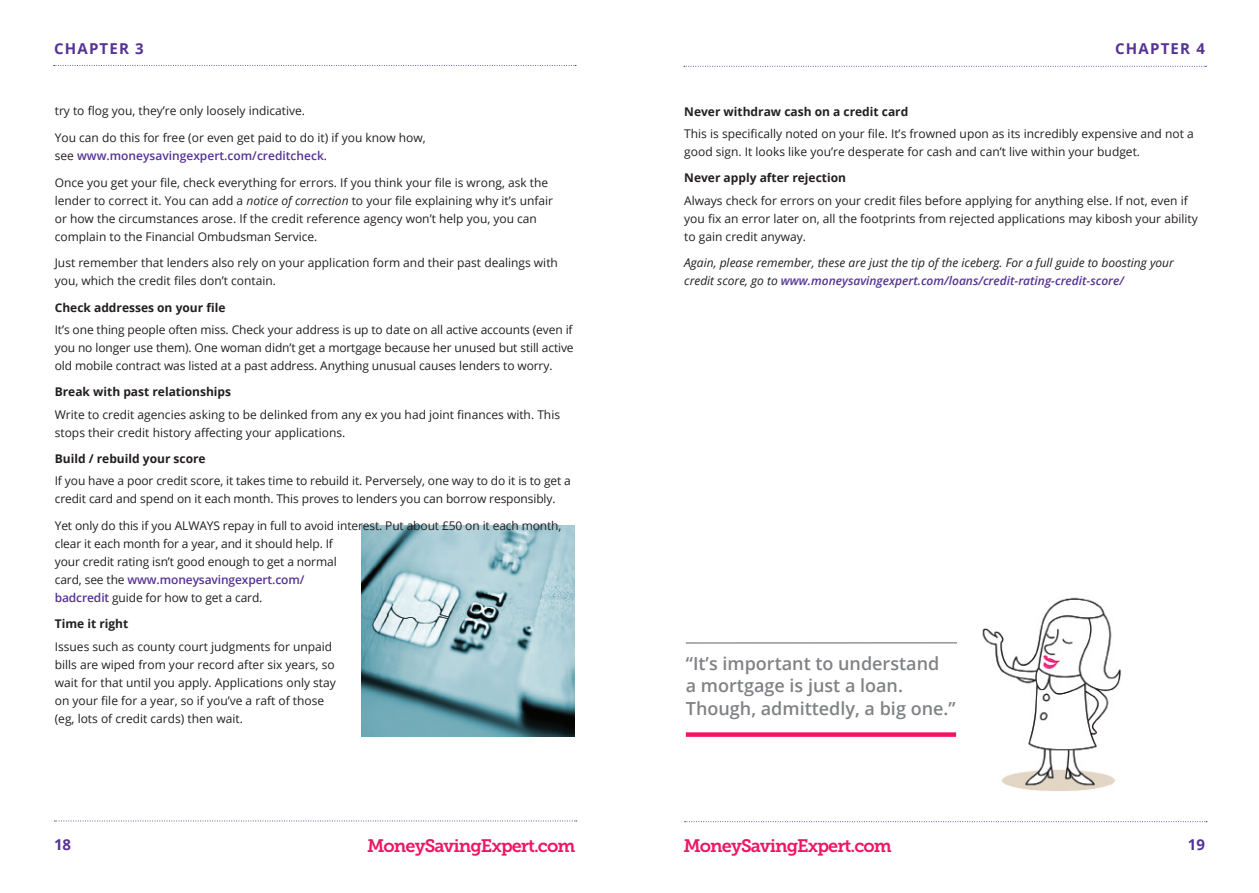
<style>
.page{position:relative;width:1259px;height:893px;background:#fff}
.page>*{position:absolute;margin:0;border:0;box-sizing:border-box;transform-origin:0 0}
.t1{font:600 18px/22.5px "Open Sans";color:#808285}
.t2{font:18px "Museo Slab 700";letter-spacing:-.05em;color:#ed1663}
.t3{font:700 15px "Open Sans";letter-spacing:.08em;color:#553394}
.t4{font:12px/18px "Open Sans";color:#231f20}
.t5{font:italic 12px/18px "Open Sans";color:#231f20}
.t6{font:700 12px "Open Sans";color:#231f20}
.s1{font-weight:600;color:#553394}
.s2{font-style:italic}
</style>
<div class="page">
<svg style="left:54px;top:65px;width:522px;height:1px"></svg>
<svg style="left:54px;top:821px;width:523px;height:1px"></svg>
<img style="left:361px;top:526px;width:214px;height:210px">
<svg style="left:684px;top:66px;width:522px;height:1px"></svg>
<svg style="left:684px;top:821px;width:523px;height:1px"></svg>
<div style="left:686px;top:732px;width:270px;height:5px;background:#ed1663"></div>
<hr style="left:686px;top:642px;width:271px;height:2px;background:#939598">
<img style="left:982px;top:597px;width:139px;height:194px">
<p class="t3" style="left:54px;top:38px;width:91px">CHAPTER 3</p>
<p class="t3" style="left:1115px;top:38px;width:91px">CHAPTER 4</p>
<p class="t4" style="left:55px;top:102px;width:252px">try to flog you, they’re only loosely indicative.</p>
<p class="t4" style="left:55px;top:128px;width:372px">You can do this for free (or even get paid to do it) if you know how, see <span class="s1">www.moneysavingexpert.com/creditcheck</span>.</p>
<p class="t4" style="left:55px;top:173px;width:500px">Once you get your file, check everything for errors. If you think your file is wrong, ask the lender to correct it. You can add a <span class="s2">notice of correction</span> to your file explaining why it’s unfair or how the circumstances arose. If the credit reference agency won’t help you, you can complain to the Financial Ombudsman Service.</p>
<p class="t4" style="left:55px;top:253px;width:505px">Just remember that lenders also rely on your application form and their past dealings with you, which the credit files don’t contain.</p>
<p class="t6" style="left:55px;top:299px;width:172px">Check addresses on your file</p>
<p class="t4" style="left:55px;top:320px;width:520px;text-align:justify">It’s one thing people often miss. Check your address is up to date on all active accounts (even if you no longer use them). One woman didn’t get a mortgage because her unused but still active old mobile contract was listed at a past address. Anything unusual causes lenders to worry.</p>
<p class="t6" style="left:55px;top:383px;width:178px">Break with past relationships</p>
<p class="t4" style="left:55px;top:405px;width:507px">Write to credit agencies asking to be delinked from any ex you had joint finances with. This stops their credit history affecting your applications.</p>
<p class="t6" style="left:55px;top:450px;width:152px">Build / rebuild your score</p>
<p class="t4" style="left:55px;top:472px;width:518px">If you have a poor credit score, it takes time to rebuild it. Perversely, one way to do it is to get a credit card and spend on it each month. This proves to lenders you can borrow responsibly.</p>
<p class="t4" style="left:55px;top:516px;width:508px">Yet only do this if you ALWAYS repay in full to avoid interest. Put about £50 on it each month, clear it each month for a year, and it should help. If<br>your credit rating isn’t good enough to get a normal<br>card, see the <span class="s1">www.moneysavingexpert.com/<br>badcredit</span> guide for how to get a card.</p>
<p class="t6" style="left:55px;top:615px;width:75px">Time it right</p>
<p class="t4" style="left:55px;top:637px;width:283px">Issues such as county court judgments for unpaid bills are wiped from your record after six years, so wait for that until you apply. Applications only stay on your file for a year, so if you’ve a raft of those (eg, lots of credit cards) then wait.</p>
<p class="t6" style="left:684px;top:103px;width:225px">Never withdraw cash on a credit card</p>
<p class="t4" style="left:684px;top:124px;width:511px">This is specifically noted on your file. It’s frowned upon as its incredibly expensive and not a good sign. It looks like you’re desperate for cash and can’t live within your budget.</p>
<p class="t6" style="left:684px;top:169px;width:163px">Never apply after rejection</p>
<p class="t4" style="left:684px;top:191px;width:515px">Always check for errors on your credit files before applying for anything else. If not, even if you fix an error later on, all the footprints from rejected applications may kibosh your ability to gain credit anyway.</p>
<p class="t5" style="left:684px;top:253px;width:491px">Again, please remember, these are just the tip of the iceberg. For a full guide to boosting your credit score, go to <span class="s1">www.moneysavingexpert.com/loans/credit-rating-credit-score/</span></p>
<h1 class="t1" style="left:686px;top:652px;width:271px">“It’s important to understand<br>a mortgage is just a loan.<br>Though, admittedly, a big one.”</h1>
<p class="t3" style="left:54px;top:834px;width:19px">18</p>
<h1 class="t2" style="left:367px;top:836px;width:210px">MoneySavingExpert.com</h1>
<h1 class="t2" style="left:683px;top:836px;width:210px">MoneySavingExpert.com</h1>
<p class="t3" style="left:1187px;top:834px;width:19px">19</p>
</div>
